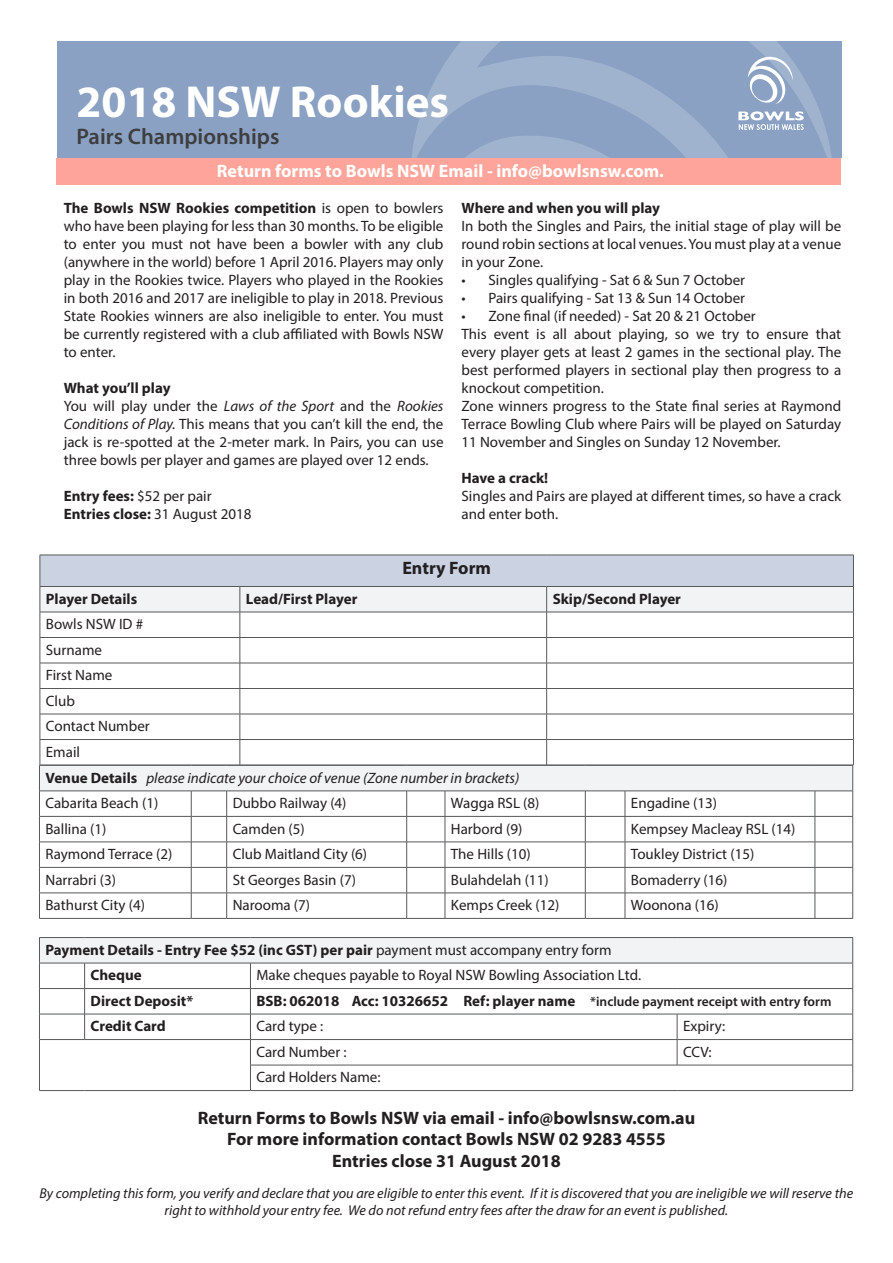
<style>
.page{position:relative;width:893px;height:1263px;background:#fff}
.page>*{position:absolute;margin:0;border:0;box-sizing:border-box;transform-origin:0 0}
.t1{font:700 45px "Myriad Pro";color:#fff}
.t2{font:600 22.5px "Myriad Pro";color:#3e3e3f}
.t3{font:700 18px "Myriad Pro";color:#231f20}
.t4{font:700 18px "Myriad Pro";color:#fff}
.t5{font:15px/18px "Myriad Pro";color:#231f20;text-align:justify}
.t6{font:700 15px "Myriad Pro";color:#231f20}
.t7{font:italic 15px "Myriad Pro";color:#231f20}
.t8{font:italic 14.25px/17.1px "Myriad Pro";color:#231f20;text-align:center}
.s1{font-weight:700}
.s2{font-style:italic}
.s3{font-weight:400}
.s4{font-weight:700;font-style:normal}
.s5{font-weight:600;font-size:13.5px}
</style>
<div class="page">
<div style="left:57px;top:42px;width:785px;height:116px;background:#8aa1c3"></div>
<svg style="left:411px;top:42px;width:421px;height:116px"></svg>
<svg style="left:423px;top:128px;width:278px;height:30px"></svg>
<svg style="left:748px;top:57px;width:45px;height:47px"></svg>
<svg style="left:738px;top:111px;width:66px;height:19px"></svg>
<div style="left:56px;top:158px;width:785px;height:26px;background:#ffa49a"></div>
<div style="left:40px;top:555px;width:813px;height:31px;background:#cbd3e3"></div>
<hr style="left:40px;top:555px;width:200px;height:1px;background:#57585a">
<hr style="left:40px;top:555px;width:1px;height:31px;background:#57585a">
<hr style="left:240px;top:555px;width:307px;height:1px;background:#57585a">
<hr style="left:547px;top:555px;width:307px;height:1px;background:#57585a">
<hr style="left:853px;top:555px;width:1px;height:31px;background:#57585a">
<svg style="left:39px;top:586px;width:815px;height:332px"></svg>
<hr style="left:39px;top:918px;width:152px;height:1px;background:#57585a">
<hr style="left:191px;top:918px;width:36px;height:1px;background:#57585a">
<hr style="left:227px;top:918px;width:180px;height:1px;background:#57585a">
<hr style="left:407px;top:918px;width:38px;height:1px;background:#57585a">
<hr style="left:445px;top:918px;width:140px;height:1px;background:#57585a">
<hr style="left:585px;top:918px;width:40px;height:1px;background:#57585a">
<hr style="left:625px;top:918px;width:190px;height:1px;background:#57585a">
<hr style="left:815px;top:918px;width:38px;height:1px;background:#57585a">
<div style="left:39px;top:937px;width:814px;height:26px;background:#f2f3f4"></div>
<hr style="left:39px;top:937px;width:46px;height:1px;background:#57585a">
<hr style="left:85px;top:937px;width:165px;height:1px;background:#57585a">
<hr style="left:250px;top:937px;width:427px;height:1px;background:#57585a">
<hr style="left:677px;top:937px;width:176px;height:1px;background:#57585a">
<hr style="left:39px;top:963px;width:46px;height:1px;background:#57585a">
<hr style="left:85px;top:963px;width:165px;height:1px;background:#57585a">
<hr style="left:250px;top:963px;width:427px;height:1px;background:#57585a">
<hr style="left:677px;top:963px;width:176px;height:1px;background:#57585a">
<hr style="left:39px;top:988px;width:46px;height:1px;background:#57585a">
<hr style="left:85px;top:988px;width:165px;height:1px;background:#57585a">
<hr style="left:250px;top:988px;width:427px;height:1px;background:#57585a">
<hr style="left:677px;top:988px;width:176px;height:1px;background:#57585a">
<hr style="left:39px;top:1014px;width:46px;height:1px;background:#57585a">
<hr style="left:85px;top:1014px;width:165px;height:1px;background:#57585a">
<svg style="left:84px;top:963px;width:1px;height:76px"></svg>
<hr style="left:250px;top:1014px;width:427px;height:1px;background:#57585a">
<hr style="left:677px;top:1014px;width:176px;height:1px;background:#57585a">
<hr style="left:39px;top:1039px;width:46px;height:1px;background:#57585a">
<hr style="left:85px;top:1039px;width:165px;height:1px;background:#57585a">
<svg style="left:39px;top:938px;width:1px;height:152px"></svg>
<hr style="left:39px;top:1090px;width:46px;height:1px;background:#57585a">
<hr style="left:85px;top:1090px;width:165px;height:1px;background:#57585a">
<hr style="left:250px;top:1039px;width:427px;height:1px;background:#57585a">
<hr style="left:677px;top:1039px;width:176px;height:1px;background:#57585a">
<svg style="left:677px;top:1014px;width:1px;height:51px"></svg>
<hr style="left:250px;top:1065px;width:427px;height:1px;background:#57585a">
<svg style="left:250px;top:963px;width:1px;height:127px"></svg>
<hr style="left:677px;top:1065px;width:176px;height:1px;background:#57585a">
<svg style="left:852px;top:938px;width:1px;height:152px"></svg>
<hr style="left:250px;top:1090px;width:427px;height:1px;background:#57585a">
<hr style="left:677px;top:1090px;width:176px;height:1px;background:#57585a">
<p class="t1" style="left:77px;top:72px;width:374px">2018 NSW Rookies</p>
<p class="t2" style="left:77px;top:122px;width:204px">Pairs Championships</p>
<p class="t4" style="left:217px;top:159px;width:448px">Return forms to Bowls NSW Email - info@bowlsnsw.com.</p>
<p class="t5" style="left:64px;top:199px;width:381px"><span class="s1">The Bowls NSW Rookies competition</span> is open to bowlers who have been playing for less than 30 months. To be eligible to enter you must not have been a bowler with any club (anywhere in the world) before 1 April 2016. Players may only play in the Rookies twice. Players who played in the Rookies in both 2016 and 2017 are ineligible to play in 2018. Previous State Rookies winners are also ineligible to enter. You must be currently registered with a club affiliated with Bowls NSW to enter.</p>
<p class="t6" style="left:64px;top:378px;width:108px">What you’ll play</p>
<p class="t5" style="left:64px;top:397px;width:381px">You will play under the <span class="s2">Laws of the Sport</span> and the <span class="s2">Rookies Conditions of Play.</span> This means that you can’t kill the end, the jack is re-spotted at the 2-meter mark. In Pairs, you can use three bowls per player and games are played over 12 ends.</p>
<p class="t6" style="left:64px;top:486px;width:149px">Entry fees: <span class="s3">$52 per pair</span></p>
<p class="t6" style="left:64px;top:504px;width:189px">Entries close: <span class="s3">31 August 2018</span></p>
<p class="t6" style="left:461px;top:198px;width:200px">Where and when you will play</p>
<p class="t5" style="left:461px;top:217px;width:381px">In both the Singles and Pairs, the initial stage of play will be round robin sections at local venues. You must play at a venue in your Zone.</p>
<p class="t5" style="left:461px;top:271px;width:285px">• Singles qualifying - Sat 6 &amp; Sun 7 October</p>
<p class="t5" style="left:461px;top:289px;width:285px">• Pairs qualifying - Sat 13 &amp; Sun 14 October</p>
<p class="t5" style="left:461px;top:307px;width:296px">• Zone final (if needed) - Sat 20 &amp; 21 October</p>
<p class="t5" style="left:461px;top:325px;width:381px">This event is all about playing, so we try to ensure that every player gets at least 2 games in the sectional play. The best performed players in sectional play then progress to a knockout competition.</p>
<p class="t5" style="left:461px;top:397px;width:381px">Zone winners progress to the State final series at Raymond Terrace Bowling Club where Pairs will be played on Saturday 11 November and Singles on Sunday 12 November.</p>
<p class="t6" style="left:461px;top:468px;width:88px">Have a crack!</p>
<p class="t5" style="left:461px;top:487px;width:381px">Singles and Pairs are played at different times, so have a crack and enter both.</p>
<p class="t3" style="left:402px;top:557px;width:90px">Entry Form</p>
<p class="t6" style="left:46px;top:589px;width:93px">Player Details</p>
<p class="t6" style="left:246px;top:589px;width:113px">Lead/First Player</p>
<p class="t6" style="left:553px;top:589px;width:130px">Skip/Second Player</p>
<p class="t5" style="left:46px;top:615px;width:99px">Bowls NSW ID #</p>
<p class="t5" style="left:46px;top:640px;width:58px">Surname</p>
<p class="t5" style="left:46px;top:666px;width:68px">First Name</p>
<p class="t5" style="left:46px;top:691px;width:31px">Club</p>
<p class="t5" style="left:46px;top:717px;width:105px">Contact Number</p>
<p class="t5" style="left:46px;top:742px;width:36px">Email</p>
<p class="t7" style="left:45px;top:768px;width:475px"><span class="s4">Venue Details</span> please indicate your choice of venue (Zone number in brackets)</p>
<p class="t5" style="left:45px;top:794px;width:114px">Cabarita Beach (1)</p>
<p class="t5" style="left:233px;top:794px;width:115px">Dubbo Railway (4)</p>
<p class="t5" style="left:451px;top:794px;width:90px">Wagga RSL (8)</p>
<p class="t5" style="left:631px;top:794px;width:88px">Engadine (13)</p>
<p class="t5" style="left:45px;top:819px;width:62px">Ballina (1)</p>
<p class="t5" style="left:233px;top:819px;width:74px">Camden (5)</p>
<p class="t5" style="left:451px;top:819px;width:73px">Harbord (9)</p>
<p class="t5" style="left:631px;top:819px;width:166px">Kempsey Macleay RSL (14)</p>
<p class="t5" style="left:45px;top:845px;width:128px">Raymond Terrace (2)</p>
<p class="t5" style="left:233px;top:845px;width:136px">Club Maitland City (6)</p>
<p class="t5" style="left:451px;top:845px;width:81px">The Hills (10)</p>
<p class="t5" style="left:631px;top:845px;width:125px">Toukley District (15)</p>
<p class="t5" style="left:45px;top:870px;width:72px">Narrabri (3)</p>
<p class="t5" style="left:233px;top:870px;width:125px">St Georges Basin (7)</p>
<p class="t5" style="left:451px;top:870px;width:99px">Bulahdelah (11)</p>
<p class="t5" style="left:631px;top:870px;width:98px">Bomaderry (16)</p>
<p class="t5" style="left:45px;top:896px;width:101px">Bathurst City (4)</p>
<p class="t5" style="left:233px;top:896px;width:79px">Narooma (7)</p>
<p class="t5" style="left:451px;top:896px;width:110px">Kemps Creek (12)</p>
<p class="t5" style="left:631px;top:896px;width:89px">Woonona (16)</p>
<p class="t6" style="left:45px;top:940px;width:568px">Payment Details - Entry Fee $52 (inc GST) per pair <span class="s3">payment must accompany entry form</span></p>
<p class="t6" style="left:91px;top:965px;width:53px">Cheque</p>
<p class="t5" style="left:256px;top:966px;width:386px">Make cheques payable to Royal NSW Bowling Association Ltd.</p>
<p class="t6" style="left:91px;top:991px;width:104px">Direct Deposit*</p>
<p class="t6" style="left:256px;top:991px;width:576px">BSB: 062018 Acc: 10326652 Ref: player name <span class="s5">*include payment receipt with entry form</span></p>
<p class="t6" style="left:91px;top:1016px;width:77px">Credit Card</p>
<p class="t5" style="left:256px;top:1017px;width:68px">Card type :</p>
<p class="t5" style="left:683px;top:1017px;width:44px">Expiry:</p>
<p class="t5" style="left:256px;top:1042px;width:92px">Card Number :</p>
<p class="t5" style="left:683px;top:1042px;width:30px">CCV:</p>
<p class="t5" style="left:256px;top:1068px;width:126px">Card Holders Name:</p>
<p class="t3" style="left:198px;top:1106px;width:499px">Return Forms to Bowls NSW via email - info@bowlsnsw.com.au</p>
<p class="t3" style="left:227px;top:1127px;width:440px">For more information contact Bowls NSW 02 9283 4555</p>
<p class="t3" style="left:332px;top:1149px;width:230px">Entries close 31 August 2018</p>
<p class="t8" style="left:39px;top:1185px;width:815px">By completing this form, you verify and declare that you are eligible to enter this event. If it is discovered that you are ineligible we will reserve the right to withhold your entry fee. We do not refund entry fees after the draw for an event is published.</p>
</div>
